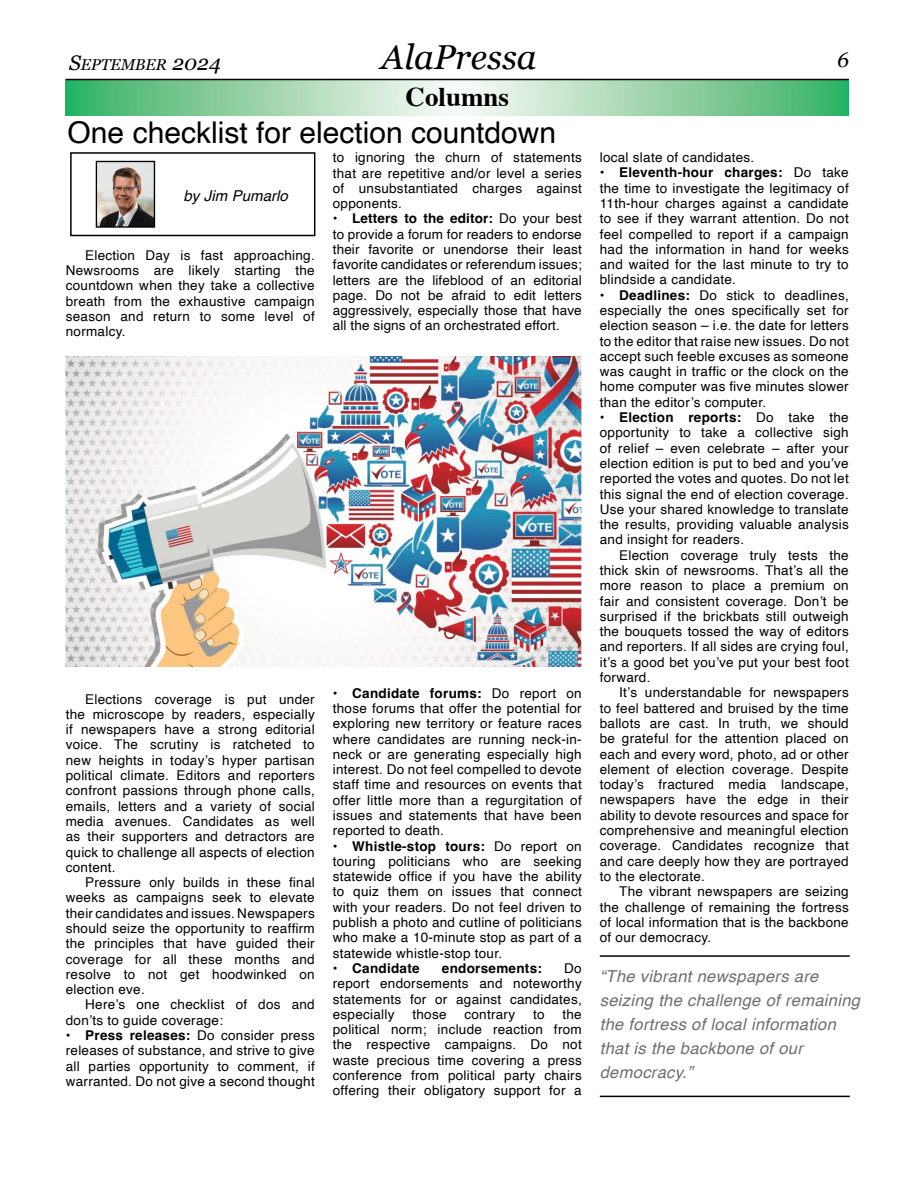
<style>
.page{position:relative;width:918px;height:1188px;background:#fff}
.page>*{position:absolute;margin:0;border:0;box-sizing:border-box;transform-origin:0 0}
.t1{font:italic 34.5px "Georgia";color:#000}
.t2{font:30px "Helvetica";color:#000}
.t3{font:700 27px "Times";color:#000}
.t4{font:italic 21px "Georgia";color:#000}
.t5{font:italic 16.5px/24px "Helvetica";letter-spacing:.02em;color:#6d6e71}
.t6{font:italic 15.75px "Georgia";color:#000}
.t7{font:italic 15px "Helvetica";color:#000}
.t8{font:13.5px/15.3px "Helvetica";letter-spacing:.02em;color:#000;text-align:justify}
.t9{font:700 13.5px "Helvetica";letter-spacing:.02em;color:#000}
.s1{font-size:21px}
.s2{font-weight:700}
.s3{font-weight:400}
</style>
<div class="page">
<div style="left:663px;top:53px;width:187px;height:27px;background:linear-gradient(to right,#fff,#fff)"></div>
<div style="left:663px;top:50px;width:187px;height:26px;background:#fff"></div>
<svg style="left:66px;top:80px;width:783px;height:35px"></svg>
<hr style="left:66px;top:79px;width:783px;height:1px;background:#000">
<div style="left:70px;top:152px;width:245px;height:84px;border:2px solid #000"></div>
<img style="left:98px;top:163px;width:55px;height:63px">
<div style="left:96px;top:161px;width:59px;height:67px;border:1px solid #000"></div>
<img style="left:66px;top:356px;width:516px;height:311px">
<hr style="left:600px;top:1096px;width:250px;height:1px;background:#000">
<hr style="left:600px;top:955px;width:250px;height:2px;background:#000">
<h1 class="t1" style="left:381px;top:32px;width:157px">AlaPressa</h1>
<h3 class="t4" style="left:837px;top:44px;width:13px">6</h3>
<h3 class="t3" style="left:406px;top:71px;width:105px">Columns</h3>
<h2 class="t2" style="left:68px;top:110px;width:490px">One checklist for election countdown</h2>
<p class="t6" style="left:69px;top:53px;width:153px"><span class="s1">S</span>EPTEMBER <span class="s1">2024</span></p>
<p class="t7" style="left:184px;top:183px;width:106px">by Jim Pumarlo</p>
<p class="t8" style="left:66px;top:248px;width:250px;text-indent:19px">Election Day is fast approaching.<br>Newsrooms are likely starting the countdown when they take a collective breath from the exhaustive campaign season and return to some level of normalcy.</p>
<p class="t8" style="left:66px;top:692px;width:250px;text-indent:19px">Elections coverage is put under the microscope by readers, especially if newspapers have a strong editorial voice. The scrutiny is ratcheted to new heights in today’s hyper partisan political climate. Editors and reporters confront passions through phone calls, emails, letters and a variety of social media avenues. Candidates as well as their supporters and detractors are quick to challenge all aspects of election content.</p>
<p class="t8" style="left:66px;top:875px;width:250px;text-indent:19px">Pressure only builds in these final weeks as campaigns seek to elevate their candidates and issues. Newspapers should seize the opportunity to reaffirm the principles that have guided their coverage for all these months and resolve to not get hoodwinked on election eve.</p>
<p class="t8" style="left:66px;top:997px;width:250px;text-indent:19px">Here’s one checklist of dos and don’ts to guide coverage:</p>
<p class="t8" style="left:66px;top:1028px;width:250px">• <span class="s2">Press releases:</span> Do consider press releases of substance, and strive to give all parties opportunity to comment, if warranted. Do not give a second thought</p>
<p class="t8" style="left:333px;top:150px;width:250px">to ignoring the churn of statements that are repetitive and/or level a series of unsubstantiated charges against opponents.</p>
<p class="t8" style="left:333px;top:211px;width:251px">• <span class="s2">Letters to the editor:</span> Do your best to provide a forum for readers to endorse their favorite or unendorse their least favorite candidates or referendum issues; letters are the lifeblood of an editorial page. Do not be afraid to edit letters aggressively, especially those that have all the signs of an orchestrated effort.</p>
<p class="t8" style="left:333px;top:686px;width:250px">• <span class="s2">Candidate forums:</span> Do report on those forums that offer the potential for exploring new territory or feature races where candidates are running neck-in&shy;neck or are generating especially high interest. Do not feel compelled to devote staff time and resources on events that offer little more than a regurgitation of issues and statements that have been reported to death.</p>
<p class="t8" style="left:333px;top:839px;width:250px">• <span class="s2">Whistle-stop tours:</span> Do report on touring politicians who are seeking statewide office if you have the ability to quiz them on issues that connect with your readers. Do not feel driven to publish a photo and cutline of politicians who make a 10-minute stop as part of a statewide whistle-stop tour.</p>
<p class="t9" style="left:333px;top:960px;width:88px"><span class="s3">•</span> Candidate</p>
<p class="t9" style="left:442px;top:960px;width:102px">endorsements:</p>
<p class="t8" style="left:333px;top:961px;width:250px;text-indent:231px">Do report endorsements and noteworthy statements for or against candidates, especially</p>
<p class="t8" style="left:333px;top:1007px;width:250px;text-indent:230px">the political norm; include reaction from the respective campaigns. Do not waste precious time covering a press conference from political party chairs offering their obligatory support for a</p>
<p class="t8" style="left:412px;top:1007px;width:36px">those</p>
<p class="t8" style="left:464px;top:1007px;width:52px">contrary</p>
<p class="t8" style="left:533px;top:1007px;width:13px">to</p>
<p class="t8" style="left:600px;top:150px;width:156px">local slate of candidates.</p>
<p class="t8" style="left:600px;top:165px;width:250px">• <span class="s2">Eleventh-hour charges:</span> Do take the time to investigate the legitimacy of 11th-hour charges against a candidate to see if they warrant attention. Do not feel compelled to report if a campaign had the information in hand for weeks and waited for the last minute to try to blindside a candidate.</p>
<p class="t8" style="left:600px;top:288px;width:250px">• <span class="s2">Deadlines:</span> Do stick to deadlines, especially the ones specifically set for election season – i.e. the date for letters to the editor that raise new issues. Do not accept such feeble excuses as someone was caught in traffic or the clock on the home computer was five minutes slower than the editor’s computer.</p>
<p class="t8" style="left:600px;top:410px;width:250px">• <span class="s2">Election reports:</span> Do take the opportunity to take a collective sigh of relief – even celebrate – after your election edition is put to bed and you’ve reported the votes and quotes. Do not let this signal the end of election coverage.<br>Use your shared knowledge to translate the results, providing valuable analysis and insight for readers.</p>
<p class="t8" style="left:600px;top:548px;width:250px;text-indent:19px">Election coverage truly tests the thick skin of newsrooms. That’s all the more reason to place a premium on fair and consistent coverage. Don’t be surprised if the brickbats still outweigh the bouquets tossed the way of editors and reporters. If all sides are crying foul, it’s a good bet you’ve put your best foot forward.</p>
<p class="t8" style="left:600px;top:685px;width:251px;text-indent:19px">It’s understandable for newspapers to feel battered and bruised by the time ballots are cast. In truth, we should be grateful for the attention placed on each and every word, photo, ad or other element of election coverage. Despite today’s fractured media landscape, newspapers have the edge in their ability to devote resources and space for comprehensive and meaningful election coverage. Candidates recognize that and care deeply how they are portrayed to the electorate.</p>
<p class="t8" style="left:600px;top:884px;width:250px;text-indent:19px">The vibrant newspapers are seizing the challenge of remaining the fortress of local information that is the backbone of our democracy.</p>
<p class="t5" style="left:600px;top:965px;width:262px">“The vibrant newspapers are seizing the challenge of remaining the fortress of local information that is the backbone of our democracy.”</p>
</div>
